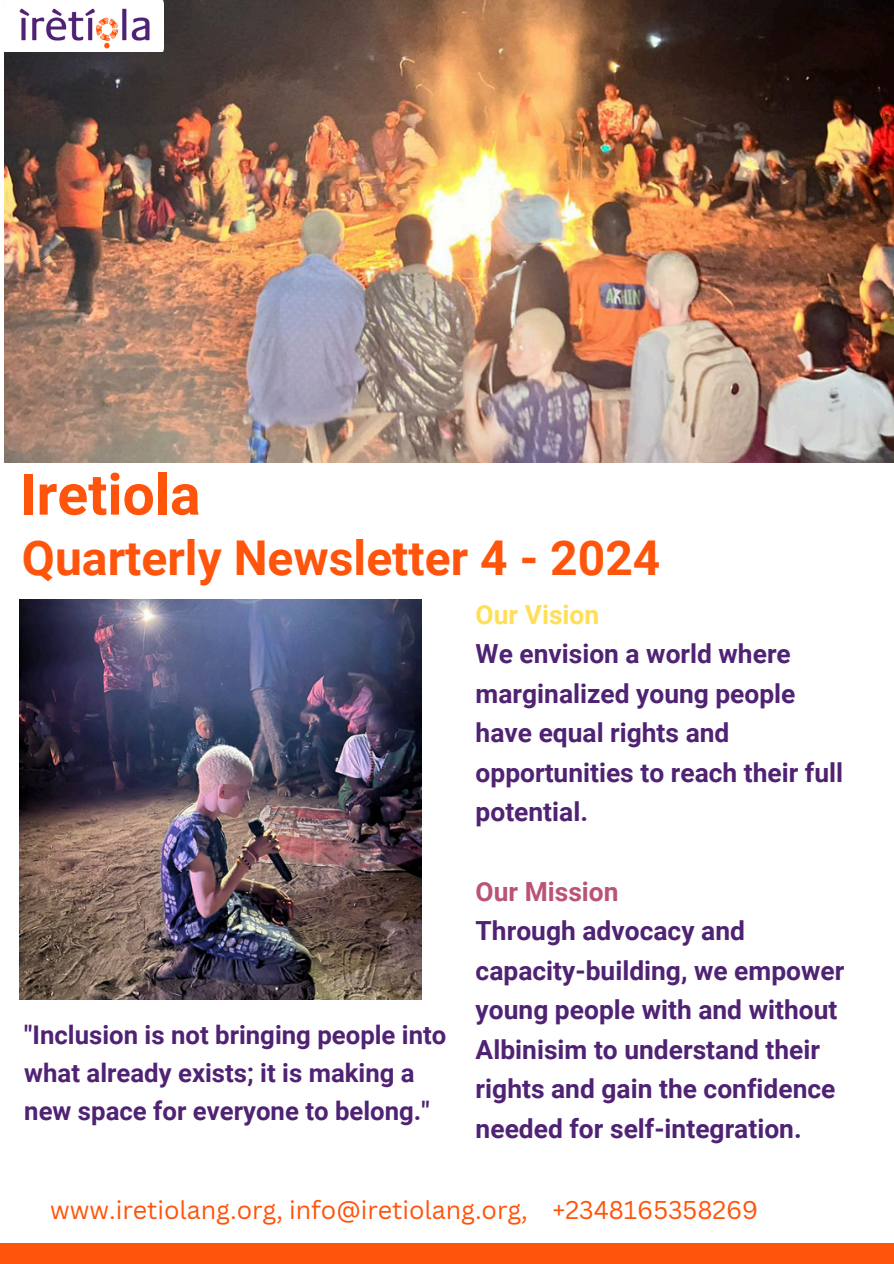
<style>
.page{position:relative;width:894px;height:1264px;background:#fff}
.page>*{position:absolute;margin:0;border:0;box-sizing:border-box;transform-origin:0 0}
.t1{font:700 57px "Roboto";color:#ff540c}
.t2{font:700 48px "Roboto";color:#ff540c}
.t3{font:700 26.4px/39.5px "Roboto";color:#502273}
.t4{font:700 25.8px/37.7px "Roboto";color:#502273}
.t5{font:25.05px "Canva Sans";color:#ff540c}
.s1{color:#ffde59}
.s2{color:#bb5379}
</style>
<div class="page">
<div style="left:0;top:1242px;width:893px;height:21px;background:#ff540c"></div>
<img style="left:4px;top:0;width:889px;height:462px">
<img style="left:4px;top:0;width:159px;height:52px">
<img style="left:20px;top:599px;width:402px;height:400px">
<p class="t1" style="left:20px;top:462px;width:182px">Iretiola</p>
<p class="t2" style="left:22px;top:530px;width:640px">Quarterly Newsletter 4 - 2024</p>
<h1 class="t4" style="left:24px;top:1016px;width:423px">"Inclusion is not bringing people into what already exists; it is making a new space for everyone to belong."</h1>
<p class="t3" style="left:475px;top:595px;width:369px"><span class="s1">Our Vision<br></span>We envision a world where marginalized young people have equal rights and opportunities to reach their full potential.</p>
<h3 class="t3" style="left:475px;top:871px;width:370px"><span class="s2">Our Mission<br></span>Through advocacy and capacity-building, we empower young people with and without<br>Albinisim to understand their rights and gain the confidence needed for self-integration.</h3>
<h2 class="t5" style="left:50px;top:1192px;width:709px">www.iretiolang.org, info@iretiolang.org, +2348165358269</h2>
</div>
